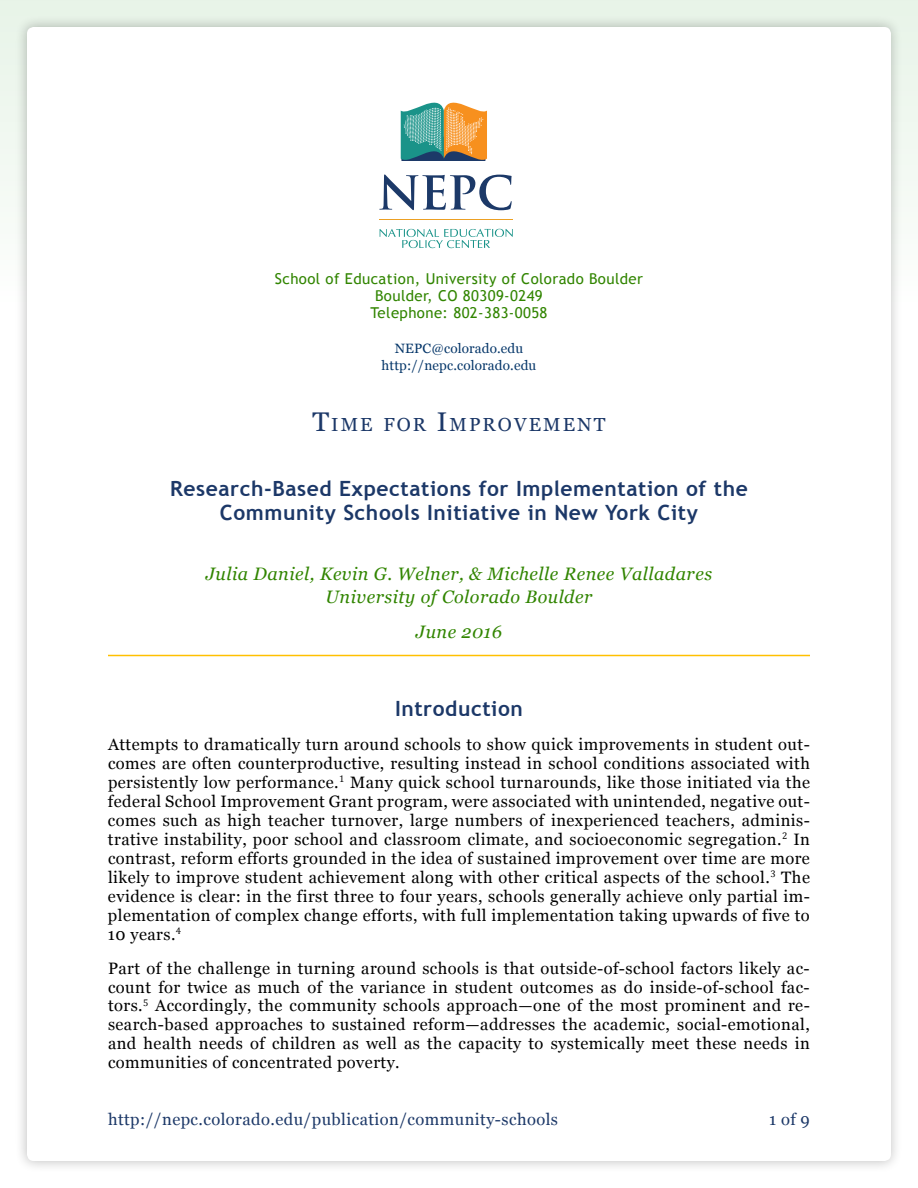
<style>
.page{position:relative;width:918px;height:1188px;background:#fff}
.page>*{position:absolute;margin:0;border:0;box-sizing:border-box;transform-origin:0 0}
.t1{font:700 21px/24.2px "Trebuchet MS";letter-spacing:.025em;color:#1c3868;text-align:center}
.t2{font:18.9px "Georgia";letter-spacing:.11em;color:#1c3868}
.t3{font:italic 18px/23.7px "Georgia";letter-spacing:.025em;color:#318500;text-align:center}
.t4{font:16.5px/18.9px "Georgia";letter-spacing:.025em;color:#000;text-align:justify}
.t5{font:16.5px "Georgia";letter-spacing:.025em;color:#1c3868}
.t6{font:15px/17.2px "Trebuchet MS";letter-spacing:.025em;color:#318500;text-align:center}
.t7{font:13.5px/17.2px "Georgia";letter-spacing:.01em;color:#053669;text-align:center}
.s1{font-size:27px}
</style>
<div class="page">
<div style="left:0;top:0;width:918px;height:1188px;background:linear-gradient(to right,#f4faf4,#f4faf4)"></div>
<div style="left:15px;top:15px;width:888px;height:1158px;background:#000;opacity:.25"></div>
<div style="left:27px;top:27px;width:864px;height:1134px;background:#fff;border-radius:7px"></div>
<svg style="left:401px;top:103px;width:86px;height:58px;background:#979e76"></svg>
<svg style="left:380px;top:229px;width:133px;height:19px"></svg>
<svg style="left:379px;top:174px;width:133px;height:36px"></svg>
<hr style="left:379px;top:219px;width:133px;height:1px;background:#eca023">
<hr style="left:108px;top:655px;width:702px;height:1px;background:#ffc000">
<p class="t6" style="left:275px;top:270px;width:370px">School of Education, University of Colorado Boulder<br>Boulder, CO 80309-0249<br>Telephone: 802-383-0058</p>
<p class="t7" style="left:382px;top:339px;width:156px">NEPC@colorado.edu http://nepc.colorado.edu</p>
<p class="t2" style="left:312px;top:411px;width:294px"><span class="s1">T</span>IME FOR <span class="s1">I</span>MPROVEMENT</p>
<p class="t1" style="left:170px;top:476px;width:579px">Research-Based Expectations for Implementation of the<br>Community Schools Initiative in New York City</p>
<p class="t3" style="left:206px;top:561px;width:508px">Julia Daniel, Kevin G. Welner, &amp; Michelle Renee Valladares<br>University of Colorado Boulder</p>
<p class="t3" style="left:416px;top:619px;width:88px">June 2016</p>
<p class="t1" style="left:395px;top:696px;width:129px">Introduction</p>
<p class="t4" style="left:108px;top:734px;width:704px">Attempts to dramatically turn around schools to show quick improvements in student out&shy;comes are often counterproductive, resulting instead in school conditions associated with persistently low performance.<sup>1</sup> Many quick school turnarounds, like those initiated via the federal School Improvement Grant program, were associated with unintended, negative out&shy;comes such as high teacher turnover, large numbers of inexperienced teachers, adminis&shy;trative instability, poor school and classroom climate, and socioeconomic segregation.<sup>2</sup> In contrast, reform efforts grounded in the idea of sustained improvement over time are more likely to improve student achievement along with other critical aspects of the school.<sup>3</sup> The evidence is clear: in the first three to four years, schools generally achieve only partial im&shy;plementation of complex change efforts, with full implementation taking upwards of five to 10 years.<sup>4</sup></p>
<p class="t4" style="left:108px;top:958px;width:703px">Part of the challenge in turning around schools is that outside-of-school factors likely ac&shy;count for twice as much of the variance in student outcomes as do inside-of-school fac&shy;tors.<sup>5</sup> Accordingly, the community schools approach—one of the most prominent and re&shy;search-based approaches to sustained reform—addresses the academic, social-emotional, and health needs of children as well as the capacity to systemically meet these needs in communities of concentrated poverty.</p>
<p class="t5" style="left:108px;top:1107px;width:452px">http://nepc.colorado.edu/publication/community-schools</p>
<p class="t5" style="left:769px;top:1107px;width:42px">1 of 9</p>
</div>
